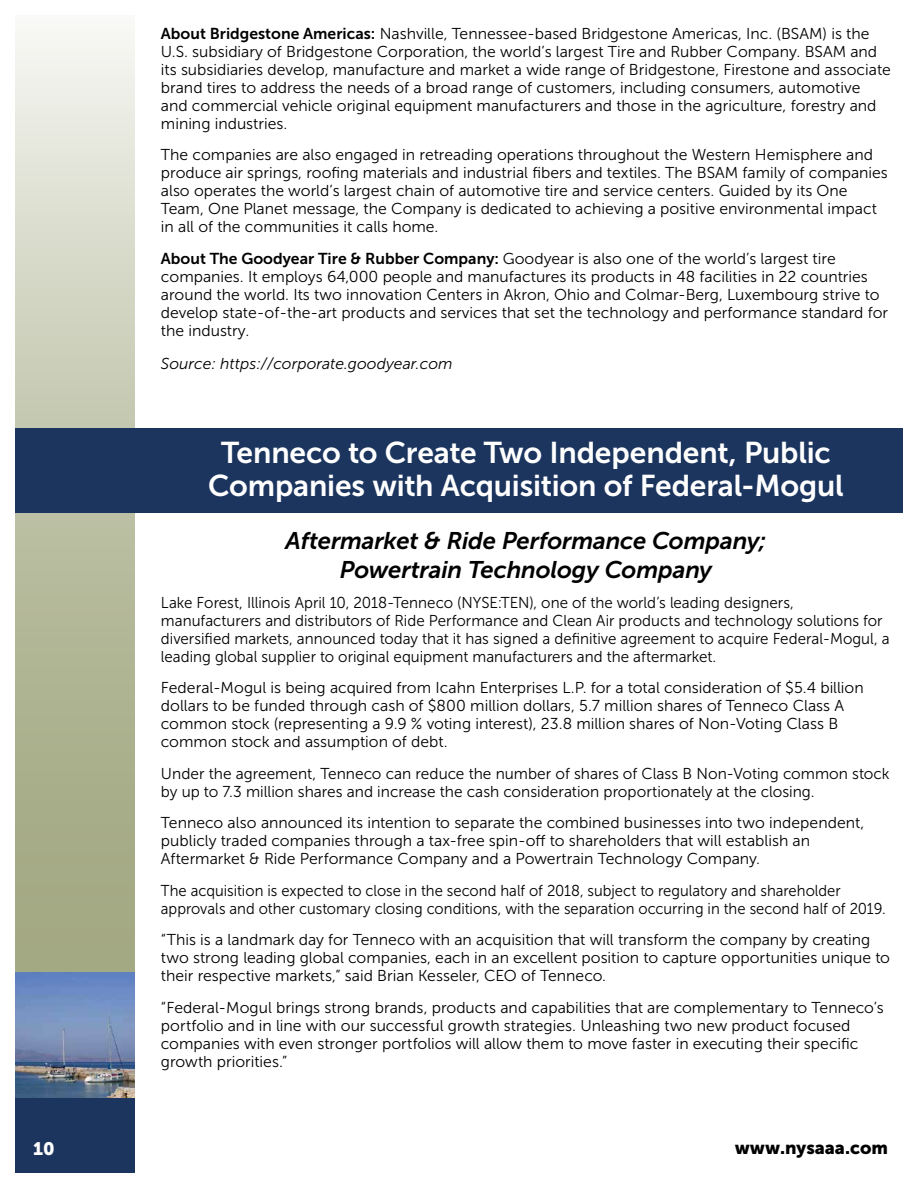
<style>
.page{position:relative;width:918px;height:1188px;background:#fff}
.page>*{position:absolute;margin:0;border:0;box-sizing:border-box;transform-origin:0 0}
.t1{font:30px/33px "Museo Sans 700";letter-spacing:-.005em;color:#fff;text-align:center}
.t2{font:italic 24px/28.5px "Museo Sans 700";letter-spacing:-.01em;color:#000;text-align:center}
.t3{font:18px "Museo Sans 900";color:#000}
.t4{font:18px "Museo Sans 900";color:#fff}
.t5{font:15.75px/18px "Museo Sans 300";color:#000}
.t6{font:15.75px/18px "Museo Sans 300";color:#000;scale:.96 1}
.t7{font:15.75px/18px "Museo Sans 300";color:#000;scale:.94 1}
.t8{font:italic 15.75px "Museo Sans 300";color:#000}
.s1{font-family:"Museo Sans 700"}
</style>
<div class="page">
<svg style="left:16px;top:28px;width:119px;height:944px;background:#c2c6ad"></svg>
<img style="left:16px;top:972px;width:119px;height:126px">
<div style="left:0;top:1098px;width:135px;height:90px;background:#1c355e"></div>
<div style="left:0;top:428px;width:918px;height:85px;background:#1c355e"></div>
<div style="left:0;top:0;width:918px;height:1188px;border:15px solid #fff"></div>
<p class="t5" style="left:161px;top:25px;width:732px"><span class="s1">About Bridgestone Americas:</span> Nashville, Tennessee-based Bridgestone Americas, Inc. (BSAM) is the U.S. subsidiary of Bridgestone Corporation, the world’s largest Tire and Rubber Company. BSAM and its subsidiaries develop, manufacture and market a wide range of Bridgestone, Firestone and associate brand tires to address the needs of a broad range of customers, including consumers, automotive and commercial vehicle original equipment manufacturers and those in the agriculture, forestry and mining industries.</p>
<p class="t5" style="left:161px;top:146px;width:729px">The companies are also engaged in retreading operations throughout the Western Hemisphere and produce air springs, roofing materials and industrial fibers and textiles. The BSAM family of companies also operates the world’s largest chain of automotive tire and service centers. Guided by its One Team, One Planet message, the Company is dedicated to achieving a positive environmental impact in all of the communities it calls home.</p>
<p class="t5" style="left:161px;top:250px;width:729px"><span class="s1">About The Goodyear Tire &amp; Rubber Company:</span> Goodyear is also one of the world’s largest tire companies. It employs 64,000 people and manufactures its products in 48 facilities in 22 countries around the world. Its two innovation Centers in Akron, Ohio and Colmar-Berg, Luxembourg strive to develop state-of-the-art products and services that set the technology and performance standard for the industry.</p>
<p class="t8" style="left:161px;top:355px;width:293px">Source: https://corporate.goodyear.com</p>
<h1 class="t1" style="left:208px;top:436px;width:637px">Tenneco to Create Two Independent, Public<br>Companies with Acquisition of Federal-Mogul</h1>
<h2 class="t2" style="left:286px;top:527px;width:482px">Aftermarket &amp; Ride Performance Company;<br>Powertrain Technology Company</h2>
<p class="t6" style="left:161px;top:594px;width:761px">Lake Forest, Illinois April 10, 2018-Tenneco (NYSE:TEN), one of the world’s leading designers, manufacturers and distributors of Ride Performance and Clean Air products and technology solutions for diversified markets, announced today that it has signed a definitive agreement to acquire Federal-Mogul, a leading global supplier to original equipment manufacturers and the aftermarket.</p>
<p class="t5" style="left:161px;top:679px;width:704px">Federal-Mogul is being acquired from Icahn Enterprises L.P. for a total consideration of $5.4 billion dollars to be funded through cash of $800 million dollars, 5.7 million shares of Tenneco Class A common stock (representing a 9.9 % voting interest), 23.8 million shares of Non-Voting Class B common stock and assumption of debt.</p>
<p class="t5" style="left:161px;top:765px;width:730px">Under the agreement, Tenneco can reduce the number of shares of Class B Non-Voting common stock by up to 7.3 million shares and increase the cash consideration proportionately at the closing.</p>
<p class="t5" style="left:161px;top:814px;width:705px">Tenneco also announced its intention to separate the combined businesses into two independent, publicly traded companies through a tax-free spin-off to shareholders that will establish an<br>Aftermarket &amp; Ride Performance Company and a Powertrain Technology Company.</p>
<p class="t7" style="left:161px;top:882px;width:773px">The acquisition is expected to close in the second half of 2018, subject to regulatory and shareholder approvals and other customary closing conditions, with the separation occurring in the second half of 2019.</p>
<p class="t5" style="left:161px;top:931px;width:731px">“This is a landmark day for Tenneco with an acquisition that will transform the company by creating two strong leading global companies, each in an excellent position to capture opportunities unique to their respective markets,” said Brian Kesseler, CEO of Tenneco.</p>
<p class="t5" style="left:161px;top:999px;width:724px">“Federal-Mogul brings strong brands, products and capabilities that are complementary to Tenneco’s portfolio and in line with our successful growth strategies. Unleashing two new product focused companies with even stronger portfolios will allow them to move faster in executing their specific growth priorities.”</p>
<p class="t4" style="left:33px;top:1139px;width:23px">10</p>
<p class="t3" style="left:735px;top:1137px;width:155px">www.nysaaa.com</p>
</div>
